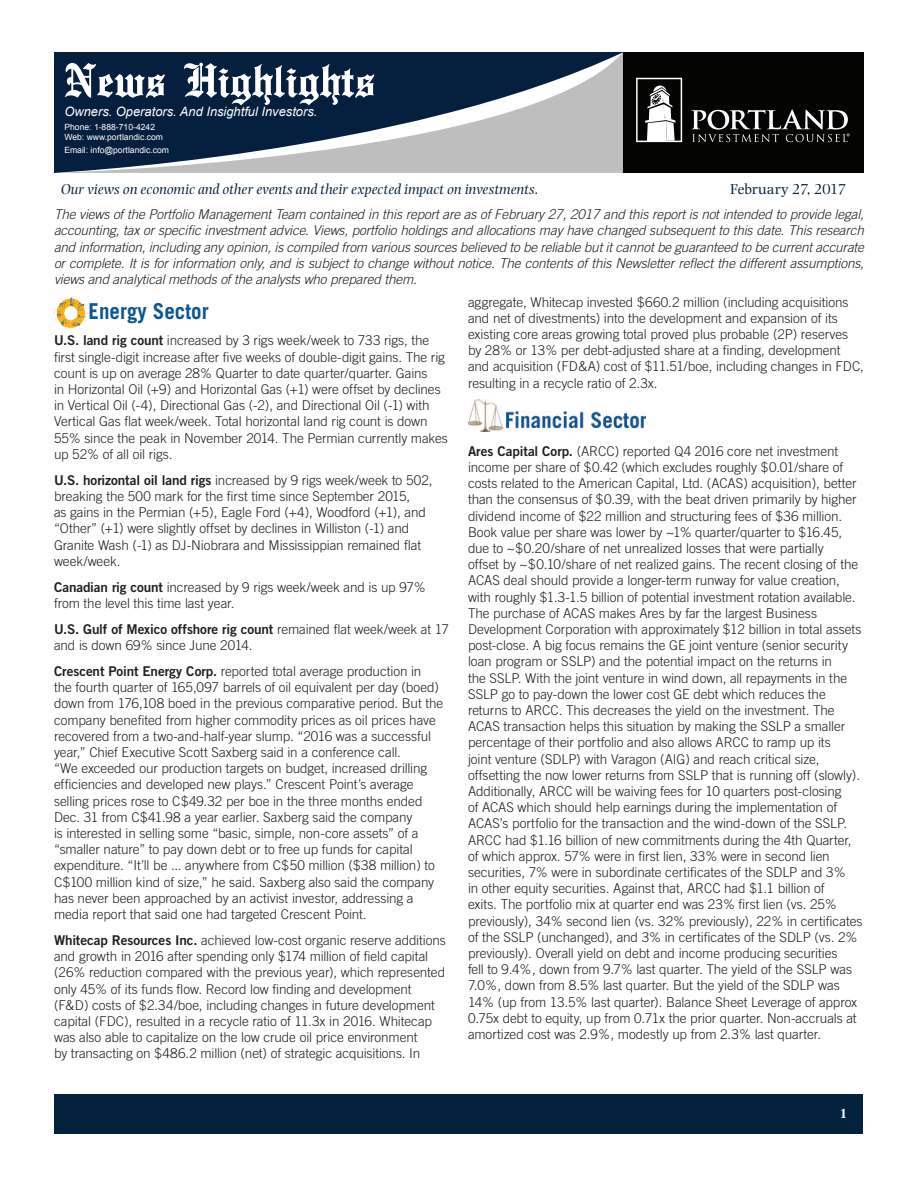
<style>
.page{position:relative;width:918px;height:1188px;background:#fff}
.page>*{position:absolute;margin:0;border:0;box-sizing:border-box;transform-origin:0 0}
.t1{font:500 51px "English Towne";color:#fff}
.t2{font:700 21.9px "Trade Gothic";color:#0b5793;scale:.96 1}
.t3{font:italic 15px "Photina";color:#04213e}
.t4{font:15px "Photina";letter-spacing:-.005em;color:#04213e}
.Article_-_Body{font:300 13.5px/16.2px "Trade Gothic";letter-spacing:-.005em;color:#231f20}
.t5{font:italic 300 13.5px/16.2px "Trade Gothic";letter-spacing:-.01em;color:#231f20;text-align:justify}
.t6{font:700 13.5px "Times";color:#fff}
.t7{font:italic 12.9px "Arial";color:#fff}
.t8{font:8.55px/10.4px "Arial";color:#fff}
.s1{font-family:"Trade Gothic Bold Two";font-weight:400}
</style>
<div class="page">
<div style="left:606px;top:52px;width:258px;height:121px;background:#040503"></div>
<div style="left:55px;top:1094px;width:808px;height:39px;background:#04213e"></div>
<svg style="left:54px;top:53px;width:569px;height:120px;background:#4d5d71"></svg>
<svg style="left:636px;top:78px;width:46px;height:64px"></svg>
<svg style="left:691px;top:110px;width:159px;height:32px"></svg>
<svg style="left:54px;top:296px;width:34px;height:32px"></svg>
<img style="left:468px;top:400px;width:177px;height:32px">
<h1 class="t1" style="left:64px;top:51px;width:312px">News Highlights</h1>
<p class="t7" style="left:64px;top:103px;width:255px">Owners. Operators. And Insightful Investors.</p>
<p class="t8" style="left:64px;top:122px;width:100px">Phone: 1-888-710-4242<br>Web: www.portlandic.com</p>
<p class="t8" style="left:64px;top:145px;width:106px">Email: info@portlandic.com</p>
<p class="t3" style="left:61px;top:181px;width:479px">Our views on economic and other events and their expected impact on investments.</p>
<p class="t4" style="left:731px;top:180px;width:117px">February 27, 2017</p>
<p class="t5" style="left:54px;top:206px;width:812px">The views of the Portfolio Management Team contained in this report are as of February 27, 2017 and this report is not intended to provide legal, accounting, tax or specific investment advice. Views, portfolio holdings and allocations may have changed subsequent to this date. This research and information, including any opinion, is compiled from various sources believed to be reliable but it cannot be guaranteed to be current accurate or complete. It is for information only, and is subject to change without notice. The contents of this Newsletter reflect the different assumptions, views and analytical methods of the analysts who prepared them.</p>
<p class="t2" style="left:89px;top:298px;width:127px">Energy Sector</p>
<p class="Article_-_Body" style="left:54px;top:332px;width:395px"><span class="s1">U.S. land rig count</span> increased by 3 rigs week/week to 733 rigs, the first single-digit increase after five weeks of double-digit gains. The rig count is up on average 28% Quarter to date quarter/quarter. Gains<br>in Horizontal Oil (+9) and Horizontal Gas (+1) were offset by declines in Vertical Oil (-4), Directional Gas (-2), and Directional Oil (-1) with Vertical Gas flat week/week. Total horizontal land rig count is down 55% since the peak in November 2014. The Permian currently makes up 52% of all oil rigs.</p>
<p class="Article_-_Body" style="left:54px;top:472px;width:380px"><span class="s1">U.S. horizontal oil land rigs</span> increased by 9 rigs week/week to 502, breaking the 500 mark for the first time since September 2015,<br>as gains in the Permian (+5), Eagle Ford (+4), Woodford (+1), and “Other” (+1) were slightly offset by declines in Williston (-1) and Granite Wash (-1) as DJ-Niobrara and Mississippian remained flat week/week.</p>
<p class="Article_-_Body" style="left:54px;top:579px;width:373px"><span class="s1">Canadian rig count</span> increased by 9 rigs week/week and is up 97% from the level this time last year.</p>
<p class="Article_-_Body" style="left:54px;top:621px;width:397px"><span class="s1">U.S. Gulf of Mexico offshore rig count</span> remained flat week/week at 17 and is down 69% since June 2014.</p>
<p class="Article_-_Body" style="left:54px;top:663px;width:391px"><span class="s1">Crescent Point Energy Corp.</span> reported total average production in<br>the fourth quarter of 165,097 barrels of oil equivalent per day (boed) down from 176,108 boed in the previous comparative period. But the company benefited from higher commodity prices as oil prices have recovered from a two-and-half-year slump. “2016 was a successful year,” Chief Executive Scott Saxberg said in a conference call.<br>“We exceeded our production targets on budget, increased drilling efficiencies and developed new plays.” Crescent Point’s average selling prices rose to C$49.32 per boe in the three months ended Dec. 31 from C$41.98 a year earlier. Saxberg said the company<br>is interested in selling some “basic, simple, non-core assets” of a “smaller nature” to pay down debt or to free up funds for capital expenditure. “It’ll be ... anywhere from C$50 million ($38 million) to C$100 million kind of size,” he said. Saxberg also said the company has never been approached by an activist investor, addressing a media report that said one had targeted Crescent Point.</p>
<p class="Article_-_Body" style="left:54px;top:932px;width:393px"><span class="s1">Whitecap Resources Inc.</span> achieved low-cost organic reserve additions and growth in 2016 after spending only $174 million of field capital (26% reduction compared with the previous year), which represented only 45% of its funds flow. Record low finding and development (F&amp;D) costs of $2.34/boe, including changes in future development capital (FDC), resulted in a recycle ratio of 11.3x in 2016. Whitecap was also able to capitalize on the low crude oil price environment<br>by transacting on $486.2 million (net) of strategic acquisitions. In</p>
<p class="Article_-_Body" style="left:468px;top:294px;width:397px">aggregate, Whitecap invested $660.2 million (including acquisitions and net of divestments) into the development and expansion of its existing core areas growing total proved plus probable (2P) reserves by 28% or 13% per debt-adjusted share at a finding, development and acquisition (FD&amp;A) cost of $11.51/boe, including changes in FDC, resulting in a recycle ratio of 2.3x.</p>
<p class="Article_-_Body" style="left:468px;top:443px;width:396px"><span class="s1">Ares Capital Corp.</span> (ARCC) reported Q4 2016 core net investment income per share of $0.42 (which excludes roughly $0.01/share of costs related to the American Capital, Ltd. (ACAS) acquisition), better than the consensus of $0.39, with the beat driven primarily by higher dividend income of $22 million and structuring fees of $36 million.<br>Book value per share was lower by ~1% quarter/quarter to $16.45, due to ~$0.20/share of net unrealized losses that were partially<br>offset by ~$0.10/share of net realized gains. The recent closing of the ACAS deal should provide a longer-term runway for value creation, with roughly $1.3-1.5 billion of potential investment rotation available.<br>The purchase of ACAS makes Ares by far the largest Business Development Corporation with approximately $12 billion in total assets post-close. A big focus remains the GE joint venture (senior security loan program or SSLP) and the potential impact on the returns in<br>the SSLP. With the joint venture in wind down, all repayments in the SSLP go to pay-down the lower cost GE debt which reduces the returns to ARCC. This decreases the yield on the investment. The ACAS transaction helps this situation by making the SSLP a smaller percentage of their portfolio and also allows ARCC to ramp up its<br>joint venture (SDLP) with Varagon (AIG) and reach critical size, offsetting the now lower returns from SSLP that is running off (slowly).<br>Additionally, ARCC will be waiving fees for 10 quarters post-closing<br>of ACAS which should help earnings during the implementation of ACAS’s portfolio for the transaction and the wind-down of the SSLP.<br>ARCC had $1.16 billion of new commitments during the 4th Quarter, of which approx. 57% were in first lien, 33% were in second lien securities, 7% were in subordinate certificates of the SDLP and 3%<br>in other equity securities. Against that, ARCC had $1.1 billion of<br>exits. The portfolio mix at quarter end was 23% first lien (vs. 25% previously), 34% second lien (vs. 32% previously), 22% in certificates of the SSLP (unchanged), and 3% in certificates of the SDLP (vs. 2% previously). Overall yield on debt and income producing securities<br>fell to 9.4%, down from 9.7% last quarter. The yield of the SSLP was 7.0%, down from 8.5% last quarter. But the yield of the SDLP was 14% (up from 13.5% last quarter). Balance Sheet Leverage of approx 0.75x debt to equity, up from 0.71x the prior quarter. Non-accruals at amortized cost was 2.9%, modestly up from 2.3% last quarter.</p>
<p class="t6" style="left:840px;top:1100px;width:8px">1</p>
</div>
